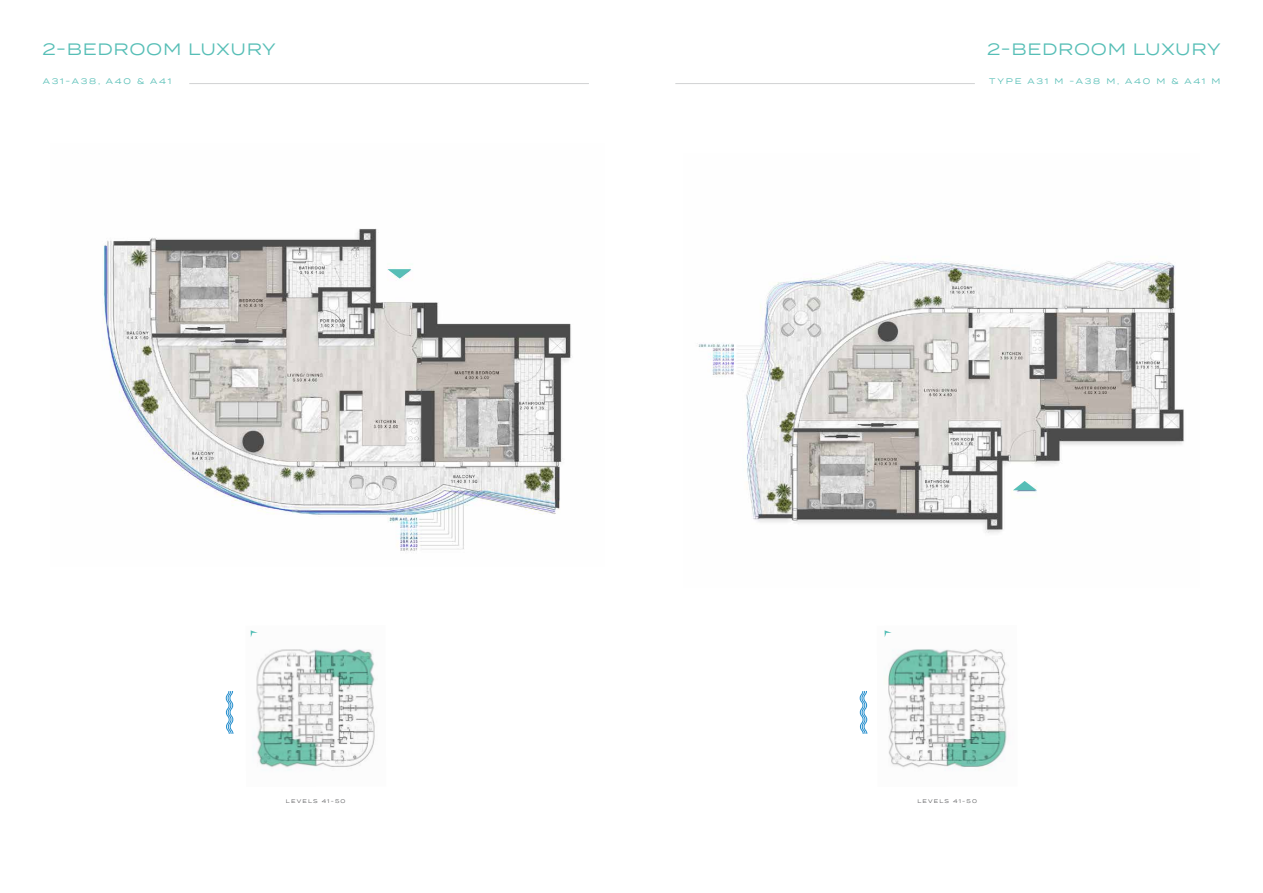
<style>
.page{position:relative;width:1263px;height:893px;background:#fff}
.page>*{position:absolute;margin:0;border:0;box-sizing:border-box;transform-origin:0 0}
.t1{font:16.5px "Termina";letter-spacing:.04em;color:#56beb6}
.t2{font:8.02px "Termina";letter-spacing:.22em;color:#56beb6}
.t3{font:5.25px "Termina";letter-spacing:.22em;color:#58595b}
</style>
<div class="page">
<hr style="left:189px;top:83px;width:400px;height:1px;background:#d1d3d4">
<img style="left:102px;top:228px;width:470px;height:323px">
<svg style="left:387px;top:269px;width:24px;height:10px"></svg>
<hr style="left:675px;top:83px;width:300px;height:1px;background:#d1d3d4">
<img style="left:698px;top:261px;width:486px;height:272px">
<svg style="left:1013px;top:481px;width:24px;height:9px"></svg>
<img style="left:250px;top:630px;width:125px;height:141px">
<svg style="left:251px;top:630px;width:7px;height:7px"></svg>
<svg style="left:226px;top:691px;width:7px;height:43px"></svg>
<img style="left:888px;top:649px;width:119px;height:120px">
<svg style="left:884px;top:630px;width:8px;height:7px"></svg>
<svg style="left:860px;top:691px;width:7px;height:43px"></svg>
<h1 class="t1" style="left:43px;top:37px;width:235px">2-BEDROOM LUXURY</h1>
<p class="t2" style="left:43px;top:76px;width:130px">A31-A38, A40 &amp; A41</p>
<h1 class="t1" style="left:987px;top:37px;width:235px">2-BEDROOM LUXURY</h1>
<p class="t2" style="left:989px;top:76px;width:233px">TYPE A31 M -A38 M, A40 M &amp; A41 M</p>
<p class="t3" style="left:286px;top:797px;width:61px">LEVELS 41-50</p>
<p class="t3" style="left:917px;top:797px;width:61px">LEVELS 41-50</p>
</div>
